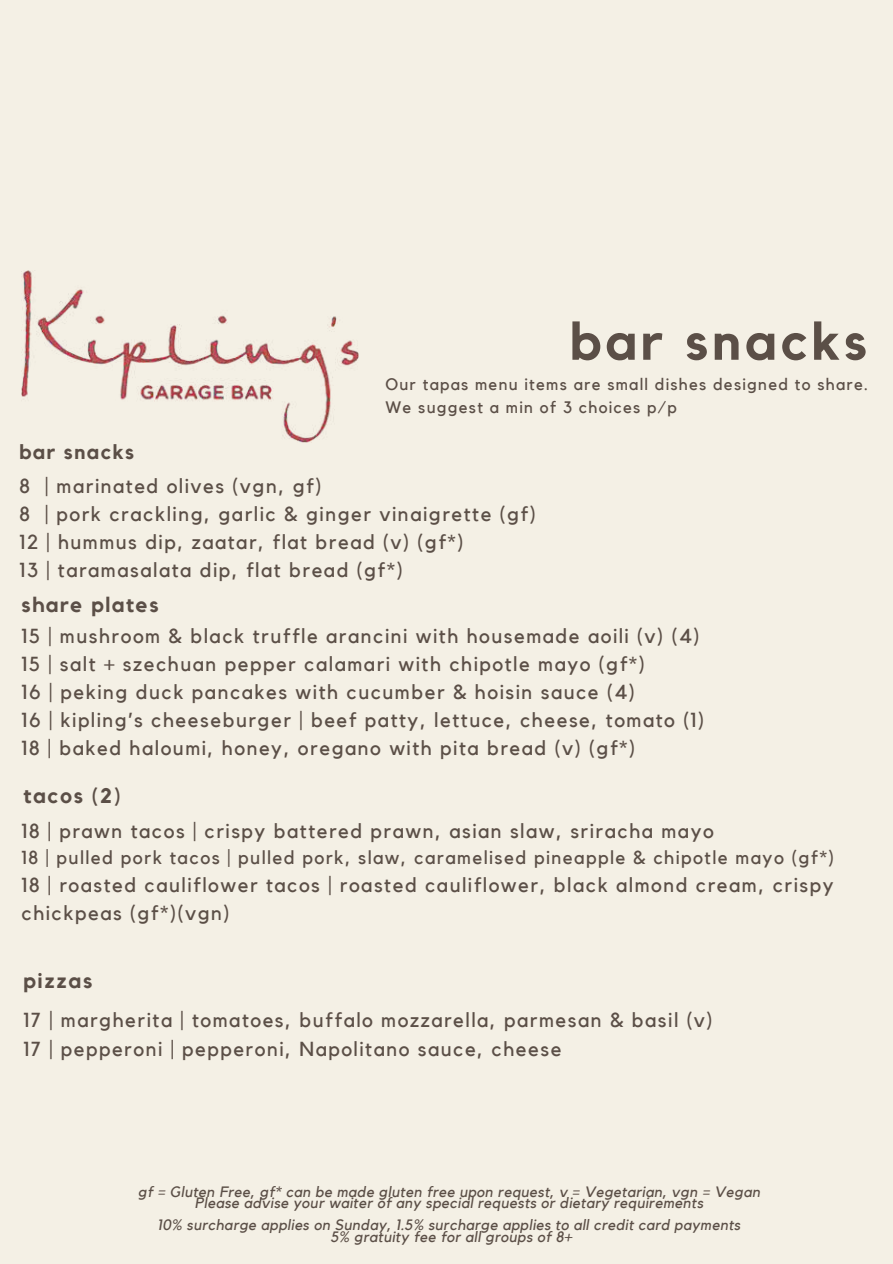
<style>
.page{position:relative;width:893px;height:1264px;background:#fff}
.page>*{position:absolute;margin:0;border:0;box-sizing:border-box;transform-origin:0 0}
.t1{font:700 52.5px "Kollektif";letter-spacing:.075em;color:#5b4f47}
.t2{font:700 21px "Kollektif";letter-spacing:.075em;color:#5b4f47}
.t3{font:700 20.85px "Kollektif";letter-spacing:.075em;color:#5b4f47}
.t4{font:20.25px/28.2px "Kollektif";letter-spacing:.075em;color:#5b4f47}
.t5{font:700 20.25px "Kollektif";letter-spacing:.075em;color:#5b4f47}
.t6{font:18.75px "Kollektif";letter-spacing:.075em;color:#5b4f47}
.t7{font:16.65px/23.7px "Kollektif";letter-spacing:.075em;color:#5b4f47}
.t8{font:italic 15px/11.2px "Kollektif";letter-spacing:.025em;color:#5b4f47;text-align:center}
</style>
<div class="page">
<div style="left:0;top:0;width:892px;height:1263px;background:#f4f0e5"></div>
<img style="left:22px;top:271px;width:336px;height:171px">
<h1 class="t1" style="left:570px;top:310px;width:298px">bar snacks</h1>
<p class="t5" style="left:19px;top:440px;width:116px">bar snacks</p>
<p class="t7" style="left:385px;top:372px;width:484px">Our tapas menu items are small dishes designed to share.<br>We suggest a min of 3 choices p/p</p>
<p class="t4" style="left:19px;top:471px;width:518px">8 | marinated olives (vgn, gf)<br>8 | pork crackling, garlic &amp; ginger vinaigrette (gf)<br>12 | hummus dip, zaatar, flat bread (v) (gf*)<br>13 | taramasalata dip, flat bread (gf*)</p>
<p class="t3" style="left:22px;top:592px;width:139px">share plates</p>
<p class="t4" style="left:22px;top:621px;width:684px">15 | mushroom &amp; black truffle arancini with housemade aoili (v) (4)<br>15 | salt + szechuan pepper calamari with chipotle mayo (gf*)<br>16 | peking duck pancakes with cucumber &amp; hoisin sauce (4)<br>16 | kipling’s cheeseburger | beef patty, lettuce, cheese, tomato (1)<br>18 | baked haloumi, honey, oregano with pita bread (v) (gf*)</p>
<p class="t2" style="left:24px;top:783px;width:98px">tacos (2)</p>
<p class="t4" style="left:22px;top:816px;width:693px">18 | prawn tacos | crispy battered prawn, asian slaw, sriracha mayo</p>
<p class="t6" style="left:22px;top:846px;width:814px">18 | pulled pork tacos | pulled pork, slaw, caramelised pineapple &amp; chipotle mayo (gf*)</p>
<p class="t4" style="left:22px;top:870px;width:813px">18 | roasted cauliflower tacos | roasted cauliflower, black almond cream, crispy chickpeas (gf*)(vgn)</p>
<p class="t2" style="left:24px;top:968px;width:70px">pizzas</p>
<p class="t4" style="left:24px;top:1006px;width:690px">17 | margherita | tomatoes, buffalo mozzarella, parmesan &amp; basil (v)<br>17 | pepperoni | pepperoni, Napolitano sauce, cheese</p>
<p class="t8" style="left:138px;top:1185px;width:623px">gf = Gluten Free, gf* can be made gluten free upon request, v = Vegetarian, vgn = Vegan<br>Please advise your waiter of any special requests or dietary requirements</p>
<p class="t8" style="left:157px;top:1219px;width:584px">10% surcharge applies on Sunday, 1.5% surcharge applies to all credit card payments<br>5% gratuity fee for all groups of 8+</p>
</div>
